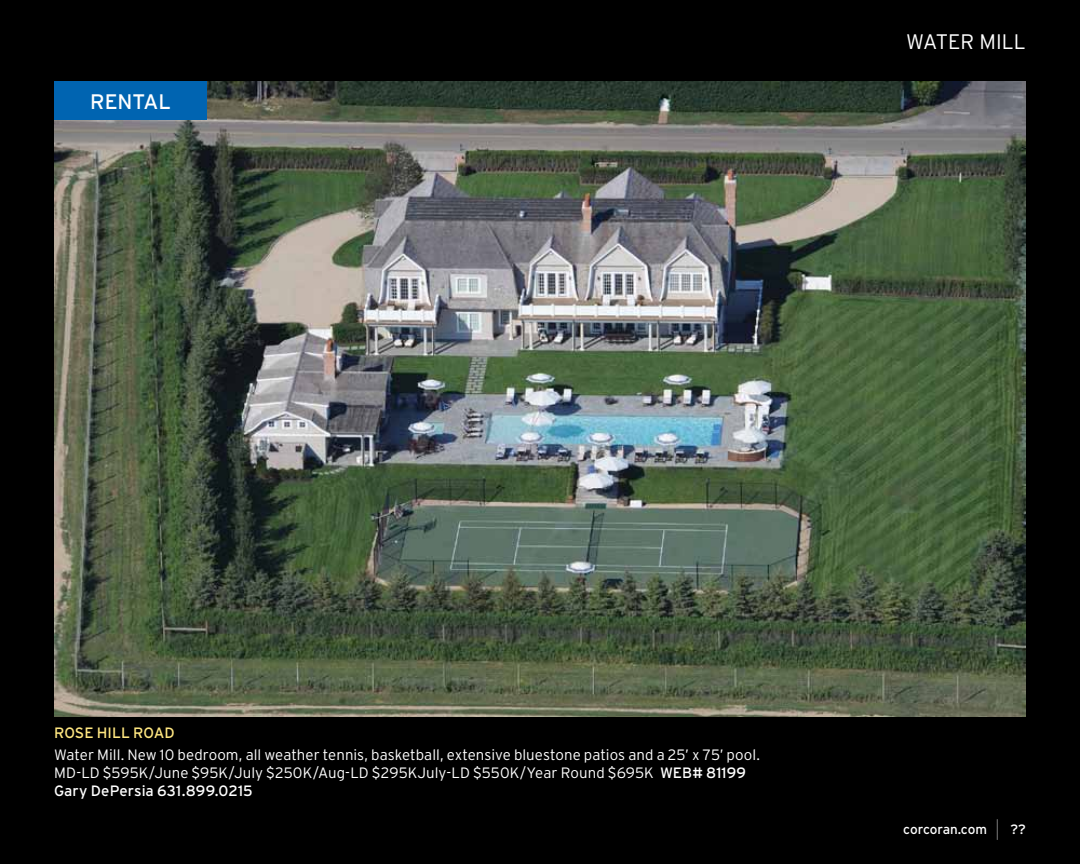
<style>
.page{position:relative;width:1080px;height:864px;background:#000}
.page>*{position:absolute;margin:0;border:0;box-sizing:border-box;transform-origin:0 0}
.t1{font:300 21px "Interstate";color:#fff}
.t2{font:21px "Interstate";color:#fff}
.t3{font:300 15px/18px "Interstate";letter-spacing:.005em;color:#fff}
.t4{font:15px "Interstate";color:#ffe781}
.t5{font:13.5px "Interstate";color:#fff}
.s1{font-weight:400}
.s2{font-weight:100;font-size:21px}
</style>
<div class="page">
<img style="left:54px;top:81px;width:972px;height:635px">
<div style="left:54px;top:81px;width:153px;height:39px;background:#0064b1"></div>
<h1 class="t2" style="left:90px;top:90px;width:82px">rental</h1>
<h1 class="t1" style="left:906px;top:30px;width:121px">WATER MILL</h1>
<p class="t4" style="left:54px;top:724px;width:122px">Rose Hill Road</p>
<p class="t3" style="left:54px;top:745px;width:707px">Water Mill. New 10 bedroom, all weather tennis, basketball, extensive bluestone patios and a 25’ x 75’ pool.<br>MD-LD $595K/June $95K/July $250K/Aug-LD $295KJuly-LD $550K/Year Round $695K <span class="s1">WEB# 81199<br>Gary DePersia 631.899.0215</span></p>
<p class="t5" style="left:903px;top:822px;width:124px">corcoran.com <span class="s2">|</span> ??</p>
</div>
